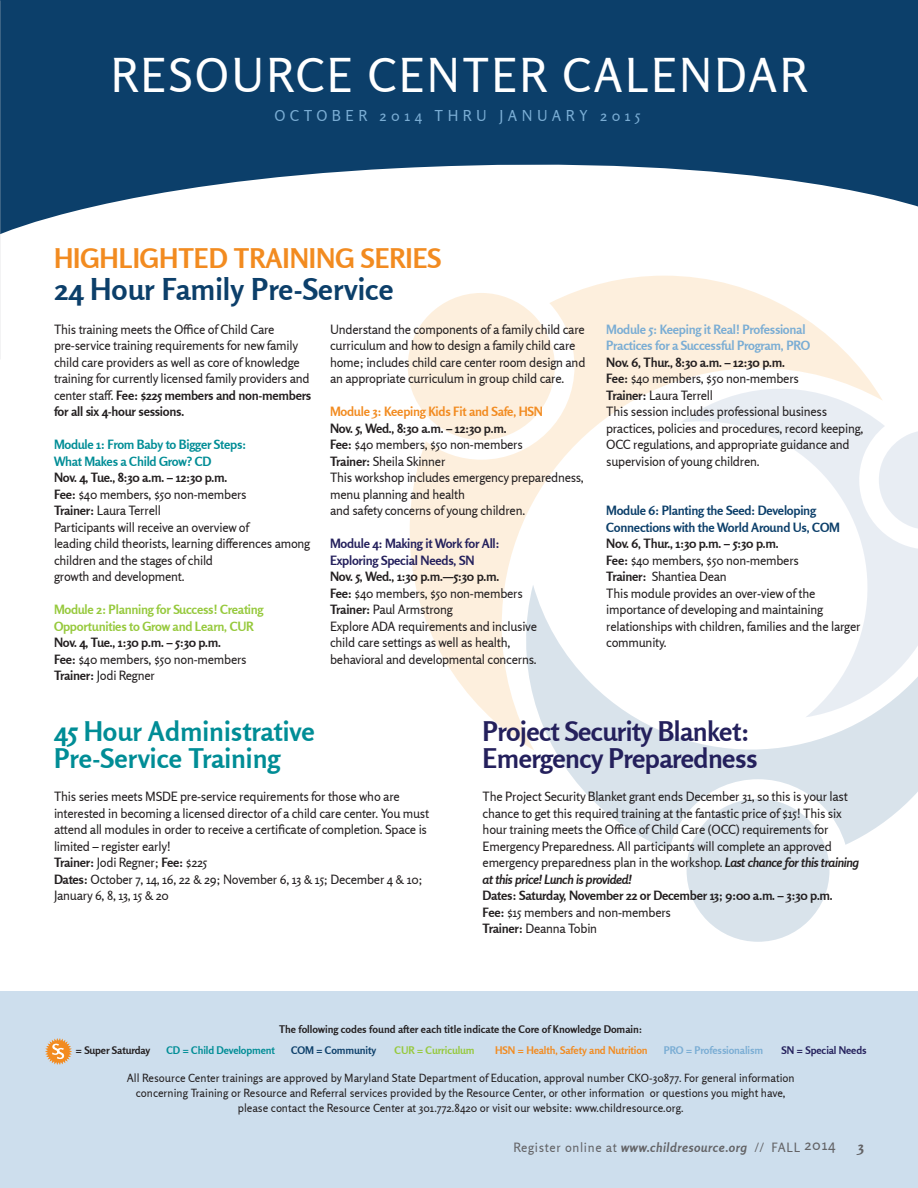
<style>
.page{position:relative;width:918px;height:1188px;background:#fff}
.page>*{position:absolute;margin:0;border:0;box-sizing:border-box;transform-origin:0 0}
.t1{font:46.5px "Rosario";letter-spacing:.05em;color:#fff}
.Headline_2_-_Navy_Bl{font:700 30px "Rosario";color:#0c3f6a}
.Calendar_Listings{font:700 27px/27px "Rosario";letter-spacing:-.02em;color:#24205c}
.Headline_2_-_Navy_Bl-2{font:700 27px "Rosario";color:#008d96}
.t2{font:700 27px "Rosario";color:#f28b20}
.t3{font:15px "Rosario";letter-spacing:.3em;color:#7aadd4}
.t4{font:700 15px "Rosario";color:#636366}
.Calendar_Listings-2{font:12.75px/16.5px "Rosario";letter-spacing:-.02em;color:#231f20}
.Calendar_Listings-3{font:700 12.75px "Rosario";letter-spacing:-.02em;color:#231f20}
.Calendar_Listings-4{font:700 12.75px/16.5px "Rosario";letter-spacing:-.02em;color:#0c3f6a}
.Calendar_Listings-5{font:700 12.75px/16.5px "Rosario";letter-spacing:-.02em;color:#7aadd4}
.Calendar_Listings-6{font:700 12.75px/16.5px "Rosario";letter-spacing:-.02em;color:#96c93c}
.Calendar_Listings-7{font:700 12.75px/16.5px "Rosario";letter-spacing:-.02em;color:#008d96}
.Calendar_Listings-8{font:700 12.75px/16.5px "Rosario";letter-spacing:-.02em;color:#24205c}
.t5{font:12.75px "Rosario";letter-spacing:.05em;color:#636366}
.Calendar_Listings-9{font:700 12.75px "Rosario";letter-spacing:-.02em;color:#f28b20}
.t6{font:11.25px/15px "Rosario";color:#231f20;text-align:center}
.t7{font:700 10.5px "Rosario";color:#231f20}
.t8{font:700 10.5px "Rosario";letter-spacing:-.01em;color:#f28b20}
.t9{font:700 10.5px "Rosario";letter-spacing:-.01em;color:#008d96}
.t10{font:700 10.5px "Rosario";letter-spacing:-.01em;color:#7aadd4}
.t11{font:700 10.5px "Rosario";letter-spacing:-.01em;color:#24205c}
.t12{font:700 10.5px "Rosario";letter-spacing:-.01em;color:#96c93c}
.t13{font:700 10.5px "Rosario";letter-spacing:-.01em;color:#0c3f6a}
.s1{font-weight:700}
.s2{font-weight:700;font-style:italic}
.s3{font-size:15px}
</style>
<div class="page">
<svg style="left:0;top:0;width:918px;height:234px;fill:#0c3f6a"></svg>
<div style="left:0;top:991px;width:918px;height:197px;background:#cddeed"></div>
<svg style="left:45px;top:1038px;width:27px;height:27px"></svg>
<svg style="left:883px;top:425px;width:35px;height:160px;fill:#e8edf3"></svg>
<svg style="left:883px;top:429px;width:35px;height:102px"></svg>
<svg style="left:555px;top:585px;width:363px;height:265px;fill:#d9e3eb"></svg>
<svg style="left:687px;top:799px;width:143px;height:143px"></svg>
<svg style="left:410px;top:276px;width:473px;height:475px"></svg>
<svg style="left:408px;top:293px;width:147px;height:147px"></svg>
<h1 class="t1" style="left:111px;top:48px;width:698px">RESOURCE CENTER CALENDAR</h1>
<p class="t3" style="left:274px;top:107px;width:368px">OCTOBER 2014 THRU JANUARY 2015</p>
<p class="t2" style="left:54px;top:242px;width:389px">HIGHLIGHTED TRAINING SERIES</p>
<p class="Headline_2_-_Navy_Bl" style="left:54px;top:271px;width:341px">24 Hour Family Pre-Service</p>
<p class="Calendar_Listings-2" style="left:54px;top:321px;width:259px">This training meets the Office of Child Care pre-service training requirements for new family child care providers as well as core of knowledge training for currently licensed family providers and center staff. <span class="s1">Fee: $225 members and non-members for all six 4-hour sessions.</span></p>
<p class="Calendar_Listings-7" style="left:54px;top:436px;width:194px">Module 1: From Baby to Bigger Steps:<br>What Makes a Child Grow? CD</p>
<p class="Calendar_Listings-3" style="left:54px;top:470px;width:175px">Nov. 4, Tue., 8:30 a.m. – 12:30 p.m.</p>
<p class="Calendar_Listings-2" style="left:54px;top:486px;width:194px"><span class="s1">Fee:</span> $40 members, $50 non-members</p>
<p class="Calendar_Listings-2" style="left:54px;top:503px;width:108px"><span class="s1">Trainer:</span> Laura Terrell</p>
<p class="Calendar_Listings-2" style="left:54px;top:519px;width:258px">Participants will receive an overview of<br>leading child theorists, learning differences among children and the stages of child<br>growth and development.</p>
<p class="Calendar_Listings-6" style="left:54px;top:601px;width:211px">Module 2: Planning for Success! Creating<br>Opportunities to Grow and Learn, CUR</p>
<p class="Calendar_Listings-3" style="left:54px;top:635px;width:169px">Nov. 4, Tue., 1:30 p.m. – 5:30 p.m.</p>
<p class="Calendar_Listings-2" style="left:54px;top:651px;width:194px"><span class="s1">Fee:</span> $40 members, $50 non-members</p>
<p class="Calendar_Listings-2" style="left:54px;top:668px;width:103px"><span class="s1">Trainer:</span> Jodi Regner</p>
<p class="Calendar_Listings-2" style="left:330px;top:321px;width:257px">Understand the components of a family child care curriculum and how to design a family child care home; includes child care center room design and an appropriate curriculum in group child care.</p>
<p class="Calendar_Listings-9" style="left:330px;top:404px;width:214px">Module 3: Keeping Kids Fit and Safe, HSN</p>
<p class="Calendar_Listings-3" style="left:330px;top:421px;width:178px">Nov. 5, Wed., 8:30 a.m. – 12:30 p.m.</p>
<p class="Calendar_Listings-2" style="left:330px;top:437px;width:194px"><span class="s1">Fee:</span> $40 members, $50 non-members</p>
<p class="Calendar_Listings-2" style="left:330px;top:453px;width:117px"><span class="s1">Trainer:</span> Sheila Skinner</p>
<p class="Calendar_Listings-2" style="left:330px;top:470px;width:255px">This workshop includes emergency preparedness, menu planning and health<br>and safety concerns of young children.</p>
<p class="Calendar_Listings-8" style="left:330px;top:535px;width:171px">Module 4: Making it Work for All:<br>Exploring Special Needs, SN</p>
<p class="Calendar_Listings-3" style="left:330px;top:569px;width:171px">Nov. 5, Wed., 1:30 p.m.—5:30 p.m.</p>
<p class="Calendar_Listings-2" style="left:330px;top:585px;width:194px"><span class="s1">Fee:</span> $40 members, $50 non-members</p>
<p class="Calendar_Listings-2" style="left:330px;top:602px;width:124px"><span class="s1">Trainer:</span> Paul Armstrong</p>
<p class="Calendar_Listings-2" style="left:330px;top:618px;width:208px">Explore ADA requirements and inclusive child care settings as well as health, behavioral and developmental concerns.</p>
<p class="Calendar_Listings-5" style="left:606px;top:321px;width:205px">Module 5: Keeping it Real! Professional<br>Practices for a Successful Program, PRO</p>
<p class="Calendar_Listings-3" style="left:606px;top:355px;width:180px">Nov. 6, Thur., 8:30 a.m. – 12:30 p.m.</p>
<p class="Calendar_Listings-2" style="left:606px;top:371px;width:194px"><span class="s1">Fee:</span> $40 members, $50 non-members</p>
<p class="Calendar_Listings-2" style="left:606px;top:387px;width:108px"><span class="s1">Trainer:</span> Laura Terrell</p>
<p class="Calendar_Listings-2" style="left:606px;top:404px;width:259px">This session includes professional business practices, policies and procedures, record keeping, OCC regulations, and appropriate guidance and supervision of young children.</p>
<p class="Calendar_Listings-4" style="left:606px;top:502px;width:235px">Module 6: Planting the Seed: Developing<br>Connections with the World Around Us, COM</p>
<p class="Calendar_Listings-3" style="left:606px;top:536px;width:174px">Nov. 6, Thur., 1:30 p.m. – 5:30 p.m.</p>
<p class="Calendar_Listings-2" style="left:606px;top:552px;width:194px"><span class="s1">Fee:</span> $40 members, $50 non-members</p>
<p class="Calendar_Listings-2" style="left:606px;top:569px;width:122px"><span class="s1">Trainer:</span> Shantiea Dean</p>
<p class="Calendar_Listings-2" style="left:606px;top:585px;width:256px">This module provides an over-view of the importance of developing and maintaining relationships with children, families and the larger community.</p>
<p class="Headline_2_-_Navy_Bl-2" style="left:54px;top:715px;width:262px">45 Hour Administrative</p>
<p class="Headline_2_-_Navy_Bl-2" style="left:54px;top:742px;width:228px">Pre-Service Training</p>
<p class="Calendar_Listings-2" style="left:54px;top:788px;width:377px">This series meets MSDE pre-service requirements for those who are interested in becoming a licensed director of a child care center. You must attend all modules in order to receive a certificate of completion. Space is limited – register early!</p>
<p class="Calendar_Listings-2" style="left:54px;top:854px;width:155px"><span class="s1">Trainer:</span> Jodi Regner; <span class="s1">Fee:</span> $225</p>
<p class="Calendar_Listings-2" style="left:54px;top:871px;width:370px"><span class="s1">Dates:</span> October 7, 14, 16, 22 &amp; 29; November 6, 13 &amp; 15; December 4 &amp; 10;</p>
<p class="Calendar_Listings-2" style="left:54px;top:887px;width:117px">January 6, 8, 13, 15 &amp; 20</p>
<p class="Calendar_Listings" style="left:483px;top:718px;width:277px">Project Security Blanket:<br>Emergency Preparedness</p>
<p class="Calendar_Listings-2" style="left:483px;top:788px;width:378px">The Project Security Blanket grant ends December 31, so this is your last chance to get this required training at the fantastic price of $15! This six hour training meets the Office of Child Care (OCC) requirements for Emergency Preparedness. All participants will complete an approved emergency preparedness plan in the workshop. <span class="s2">Last chance for this training at this price! Lunch is provided!</span></p>
<p class="Calendar_Listings-3" style="left:483px;top:888px;width:352px">Dates: Saturday, November 22 or December 13; 9:00 a.m. – 3:30 p.m.</p>
<p class="Calendar_Listings-2" style="left:483px;top:904px;width:190px"><span class="s1">Fee:</span> $15 members and non-members</p>
<p class="Calendar_Listings-2" style="left:483px;top:920px;width:116px"><span class="s1">Trainer:</span> Deanna Tobin</p>
<p class="t7" style="left:279px;top:1023px;width:365px">The following codes found after each title indicate the Core of Knowledge Domain:</p>
<p class="t7" style="left:76px;top:1044px;width:76px">= Super Saturday</p>
<p class="t9" style="left:167px;top:1044px;width:110px">CD = Child Development</p>
<p class="t13" style="left:291px;top:1044px;width:87px">COM = Community</p>
<p class="t12" style="left:395px;top:1044px;width:81px">CUR = Curriculum</p>
<p class="t8" style="left:495px;top:1044px;width:154px">HSN = Health, Safety and Nutrition</p>
<p class="t10" style="left:664px;top:1044px;width:101px">PRO = Professionalism</p>
<p class="t11" style="left:782px;top:1044px;width:87px">SN = Special Needs</p>
<p class="t6" style="left:127px;top:1071px;width:669px">All Resource Center trainings are approved by Maryland State Department of Education, approval number CKO-30877. For general information concerning Training or Resource and Referral services provided by the Resource Center, or other information or questions you might have, please contact the Resource Center at 301.772.8420 or visit our website: www.childresource.org.</p>
<p class="t5" style="left:513px;top:1140px;width:324px">Register online at <span class="s2">www.childresource.org</span> // FALL <span class="s3">2014</span></p>
<p class="t4" style="left:858px;top:1137px;width:8px">3</p>
</div>
